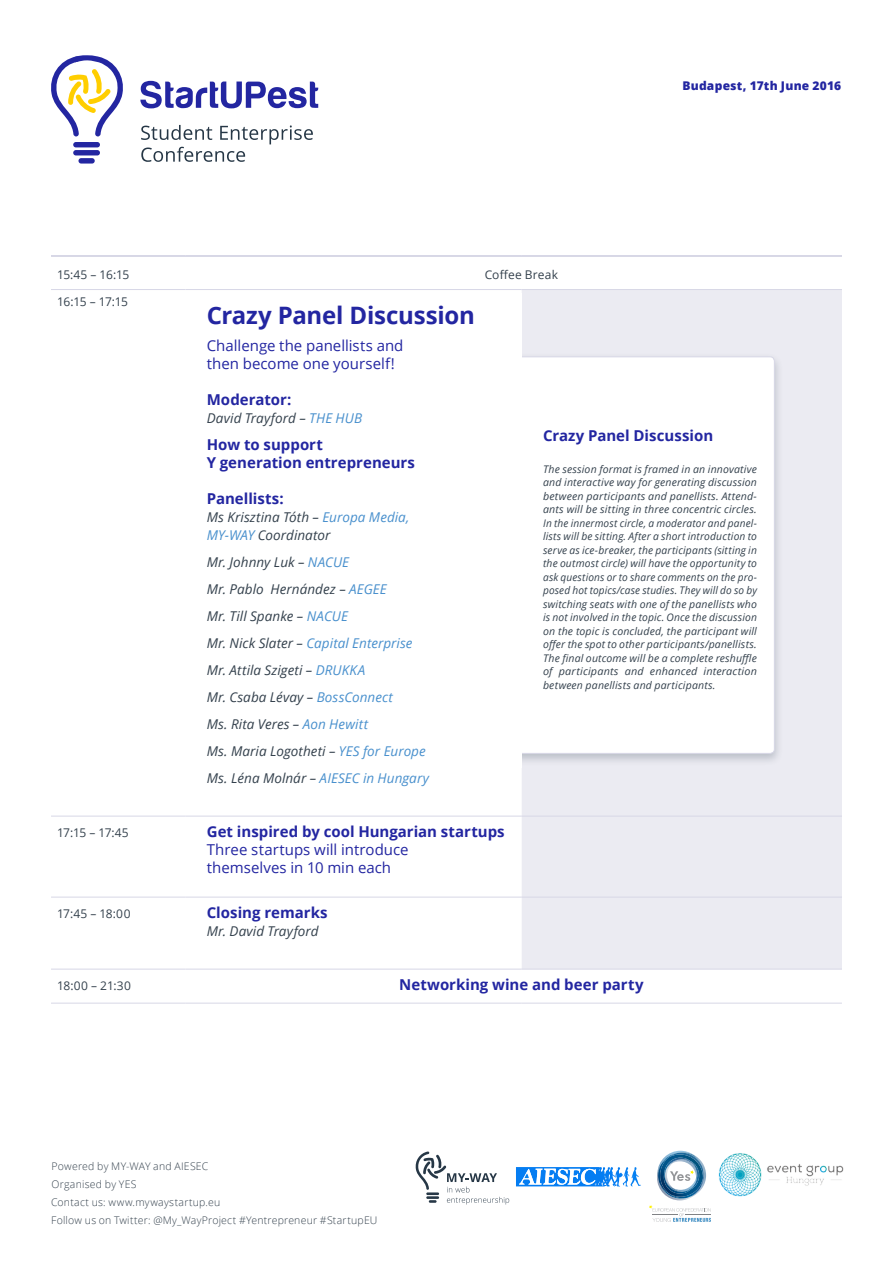
<style>
.page{position:relative;width:893px;height:1263px;background:#fff}
.page>*{position:absolute;margin:0;border:0;box-sizing:border-box;transform-origin:0 0}
.t1{font:700 24px "Open Sans";letter-spacing:-.01em;color:#2326a1}
.t2{font:700 15px/18px "Open Sans";color:#2326a1}
.t3{font:15px/18px "Open Sans";color:#2326a1}
.t4{font:italic 13.5px/27px "Open Sans";letter-spacing:.005em;color:#34414d}
.t5{font:12px "Open Sans";letter-spacing:-.005em;color:#34414d}
.t6{font:800 12px "Open Sans";letter-spacing:.02em;color:#2326a1}
.t7{font:12px "Open Sans";letter-spacing:.015em;color:#34414d}
.t8{font:italic 10.5px/13.5px "Open Sans";letter-spacing:.015em;color:#34414d;text-align:justify}
.t9{font:300 10.5px/18px "Open Sans";letter-spacing:.02em;color:#34414d}
.s1{color:#4990cd}
</style>
<div class="page">
<div style="left:522px;top:290px;width:320px;height:679px;background:#ebebf2"></div>
<hr style="left:51px;top:289px;width:134px;height:1px;background:#d7d7e6">
<hr style="left:185px;top:289px;width:337px;height:1px;background:#d7d7e6">
<hr style="left:522px;top:289px;width:320px;height:1px;background:#d7d7e6">
<hr style="left:51px;top:816px;width:134px;height:1px;background:#d7d7e6">
<hr style="left:185px;top:816px;width:337px;height:1px;background:#d7d7e6">
<hr style="left:522px;top:816px;width:320px;height:1px;background:#d7d7e6">
<hr style="left:51px;top:897px;width:134px;height:1px;background:#d7d7e6">
<hr style="left:185px;top:897px;width:337px;height:1px;background:#d7d7e6">
<hr style="left:522px;top:897px;width:320px;height:1px;background:#d7d7e6">
<hr style="left:51px;top:969px;width:134px;height:1px;background:#d7d7e6">
<hr style="left:185px;top:969px;width:337px;height:1px;background:#d7d7e6">
<hr style="left:522px;top:969px;width:320px;height:1px;background:#d7d7e6">
<hr style="left:51px;top:1003px;width:134px;height:1px;background:#d7d7e6">
<hr style="left:185px;top:1003px;width:337px;height:1px;background:#d7d7e6">
<hr style="left:522px;top:1003px;width:320px;height:1px;background:#d7d7e6">
<div style="left:495px;top:352px;width:288px;height:414px;background:#263746;opacity:.25"></div>
<div style="left:504px;top:357px;width:270px;height:396px;background:#fff;border-radius:4px"></div>
<div style="left:476px;top:293px;width:46px;height:475px;background:#fff"></div>
<hr style="left:51px;top:255px;width:791px;height:2px;background:#d7d7e6">
<div style="left:73px;top:142px;width:27px;height:5px;background:#2326a1;border-radius:3px"></div>
<div style="left:73px;top:150px;width:27px;height:5px;background:#2326a1;border-radius:3px"></div>
<div style="left:78px;top:158px;width:17px;height:6px;background:#2326a1;border-radius:3px"></div>
<svg style="left:51px;top:55px;width:72px;height:81px"></svg>
<svg style="left:140px;top:81px;width:178px;height:27px"></svg>
<svg style="left:141px;top:125px;width:172px;height:37px"></svg>
<svg style="left:516px;top:1167px;width:125px;height:20px"></svg>
<svg style="left:415px;top:1151px;width:94px;height:53px"></svg>
<svg style="left:649px;top:1151px;width:62px;height:71px"></svg>
<img style="left:718px;top:1153px;width:126px;height:44px">
<p class="t6" style="left:682px;top:77px;width:160px">Budapest, 17th June 2016</p>
<p class="t5" style="left:57px;top:266px;width:74px">15:45 – 16:15</p>
<p class="t7" style="left:485px;top:266px;width:75px">Coffee Break</p>
<p class="t5" style="left:57px;top:293px;width:73px">16:15 – 17:15</p>
<h1 class="t1" style="left:207px;top:298px;width:270px">Crazy Panel Discussion</h1>
<h2 class="t3" style="left:207px;top:336px;width:198px">Challenge the panellists and then become one yourself!</h2>
<h2 class="t2" style="left:207px;top:390px;width:86px">Moderator:</h2>
<p class="t4" style="left:207px;top:404px;width:157px">David Trayford – <span class="s1">THE HUB</span></p>
<h2 class="t2" style="left:207px;top:435px;width:210px">How to support<br>Y generation entrepreneurs</h2>
<h2 class="t2" style="left:207px;top:489px;width:78px">Panellists:</h2>
<p class="t4" style="left:207px;top:508px;width:204px;line-height:18px">Ms Krisztina Tóth – <span class="s1">Europa Media,<br>MY-WAY</span> Coordinator</p>
<p class="t4" style="left:207px;top:548px;width:224px">Mr. Johnny Luk – <span class="s1">NACUE<br></span>Mr. Pablo Hernández – <span class="s1">AEGEE<br></span>Mr. Till Spanke – <span class="s1">NACUE<br></span>Mr. Nick Slater – <span class="s1">Capital Enterprise<br></span>Mr. Attila Szigeti – <span class="s1">DRUKKA<br></span>Mr. Csaba Lévay – <span class="s1">BossConnect<br></span>Ms. Rita Veres – <span class="s1">Aon Hewitt<br></span>Ms. Maria Logotheti – <span class="s1">YES for Europe<br></span>Ms. Léna Molnár – <span class="s1">AIESEC in Hungary</span></p>
<h2 class="t2" style="left:543px;top:426px;width:172px">Crazy Panel Discussion</h2>
<p class="t8" style="left:543px;top:462px;width:215px">The session format is framed in an innovative and interactive way for generating discussion between participants and panellists. Attend&shy;ants will be sitting in three concentric circles.<br>In the innermost circle, a moderator and panel&shy;lists will be sitting. After a short introduction to serve as ice-breaker, the participants (sitting in the outmost circle) will have the opportunity to ask questions or to share comments on the pro&shy;posed hot topics/case studies. They will do so by switching seats with one of the panellists who is not involved in the topic. Once the discussion on the topic is concluded, the participant will offer the spot to other participants/panellists.<br>The final outcome will be a complete reshuffle of participants and enhanced interaction between panellists and participants.</p>
<p class="t5" style="left:57px;top:824px;width:73px">17:15 – 17:45</p>
<h2 class="t2" style="left:207px;top:822px;width:299px">Get inspired by cool Hungarian startups</h2>
<h2 class="t3" style="left:207px;top:840px;width:203px">Three startups will introduce themselves in 10 min each</h2>
<p class="t5" style="left:57px;top:905px;width:75px">17:45 – 18:00</p>
<h2 class="t2" style="left:207px;top:903px;width:123px">Closing remarks</h2>
<p class="t4" style="left:207px;top:917px;width:113px">Mr. David Trayford</p>
<p class="t5" style="left:57px;top:977px;width:75px">18:00 – 21:30</p>
<h2 class="t2" style="left:399px;top:975px;width:246px">Networking wine and beer party</h2>
<p class="t9" style="left:51px;top:1157px;width:328px">Powered by MY-WAY and AIESEC<br>Organised by YES<br>Contact us: www.mywaystartup.eu<br>Follow us on Twitter: @My_WayProject #Yentrepreneur #StartupEU</p>
</div>
